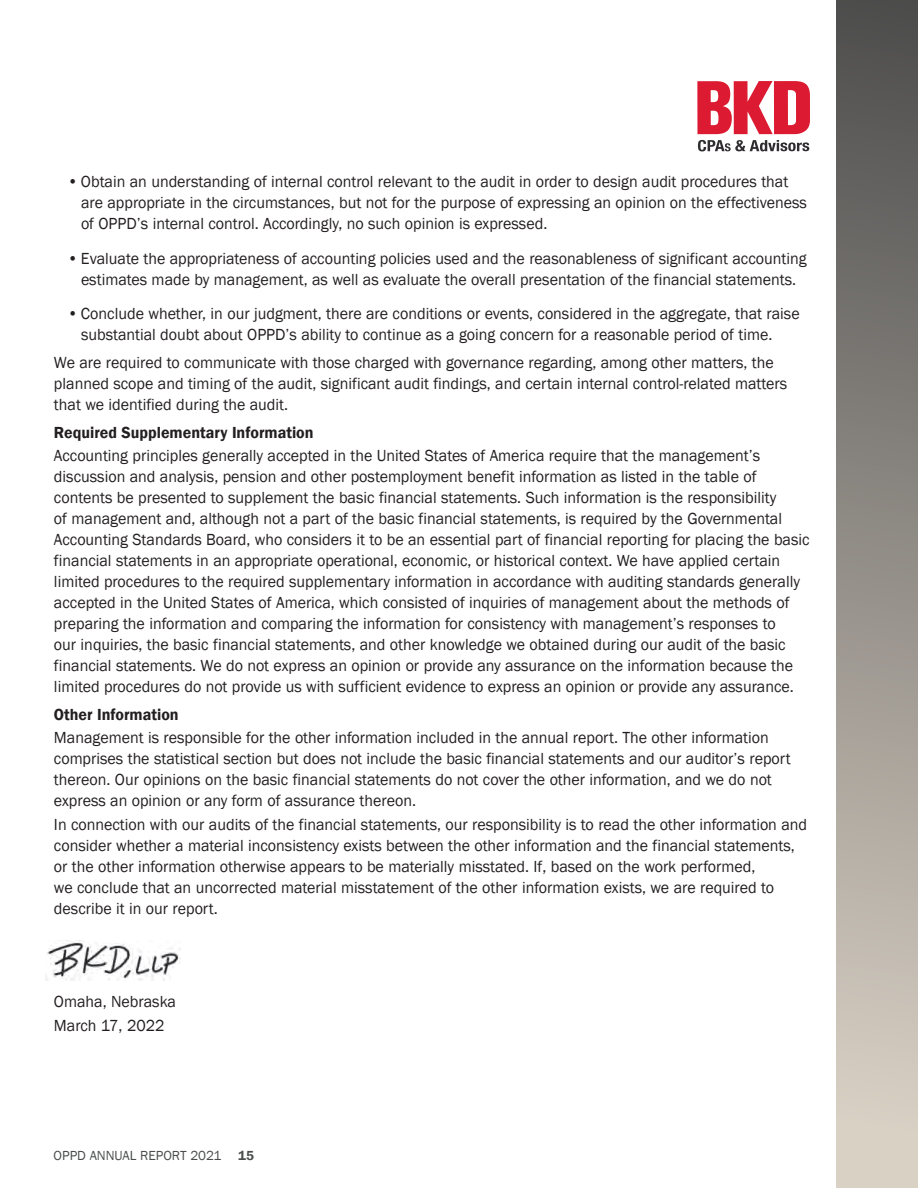
<style>
.page{position:relative;width:918px;height:1188px;background:#fff}
.page>*{position:absolute;margin:0;border:0;box-sizing:border-box;transform-origin:0 0}
.t1{font:16.5px/21px "Franklin Gothic";color:#231f20}
.t2{font:600 16.5px "Franklin Gothic";color:#231f20}
.t3{font:13.5px "Franklin Gothic";color:#4a4b4b}
.s1{font-weight:600}
</style>
<div class="page">
<div style="left:836px;top:0;width:82px;height:1188px;background:linear-gradient(to bottom,#4d4c4c,#e0d7ca)"></div>
<img style="left:45px;top:942px;width:136px;height:39px">
<svg style="left:697px;top:81px;width:113px;height:53px"></svg>
<svg style="left:698px;top:140px;width:111px;height:11px"></svg>
<p class="t1" style="left:81px;top:171px;width:728px;text-indent:-14px">• Obtain an understanding of internal control relevant to the audit in order to design audit procedures that are appropriate in the circumstances, but not for the purpose of expressing an opinion on the effectiveness of OPPD’s internal control. Accordingly, no such opinion is expressed.</p>
<p class="t1" style="left:67px;top:248px;width:741px;text-align:center">• Evaluate the appropriateness of accounting policies used and the reasonableness of significant accounting estimates made by management, as well as evaluate the overall presentation of the financial statements.</p>
<p class="t1" style="left:81px;top:303px;width:720px;text-indent:-14px">• Conclude whether, in our judgment, there are conditions or events, considered in the aggregate, that raise substantial doubt about OPPD’s ability to continue as a going concern for a reasonable period of time.</p>
<p class="t1" style="left:54px;top:352px;width:735px">We are required to communicate with those charged with governance regarding, among other matters, the planned scope and timing of the audit, significant audit findings, and certain internal control-related matters that we identified during the audit.</p>
<p class="t2" style="left:54px;top:422px;width:261px">Required Supplementary Information</p>
<p class="t1" style="left:54px;top:445px;width:757px">Accounting principles generally accepted in the United States of America require that the management’s discussion and analysis, pension and other postemployment benefit information as listed in the table of contents be presented to supplement the basic financial statements. Such information is the responsibility<br>of management and, although not a part of the basic financial statements, is required by the Governmental Accounting Standards Board, who considers it to be an essential part of financial reporting for placing the basic financial statements in an appropriate operational, economic, or historical context. We have applied certain limited procedures to the required supplementary information in accordance with auditing standards generally accepted in the United States of America, which consisted of inquiries of management about the methods of preparing the information and comparing the information for consistency with management’s responses to<br>our inquiries, the basic financial statements, and other knowledge we obtained during our audit of the basic financial statements. We do not express an opinion or provide any assurance on the information because the limited procedures do not provide us with sufficient evidence to express an opinion or provide any assurance.</p>
<p class="t2" style="left:54px;top:704px;width:126px">Other Information</p>
<p class="t1" style="left:54px;top:728px;width:738px">Management is responsible for the other information included in the annual report. The other information comprises the statistical section but does not include the basic financial statements and our auditor’s report thereon. Our opinions on the basic financial statements do not cover the other information, and we do not express an opinion or any form of assurance thereon.</p>
<p class="t1" style="left:54px;top:814px;width:755px">In connection with our audits of the financial statements, our responsibility is to read the other information and consider whether a material inconsistency exists between the other information and the financial statements, or the other information otherwise appears to be materially misstated. If, based on the work performed,<br>we conclude that an uncorrected material misstatement of the other information exists, we are required to describe it in our report.</p>
<p class="t1" style="left:54px;top:991px;width:124px;line-height:23.4px">Omaha, Nebraska<br>March 17, 2022</p>
<p class="t3" style="left:54px;top:1147px;width:202px">OPPD ANNUAL REPORT 2021 <span class="s1">15</span></p>
</div>
